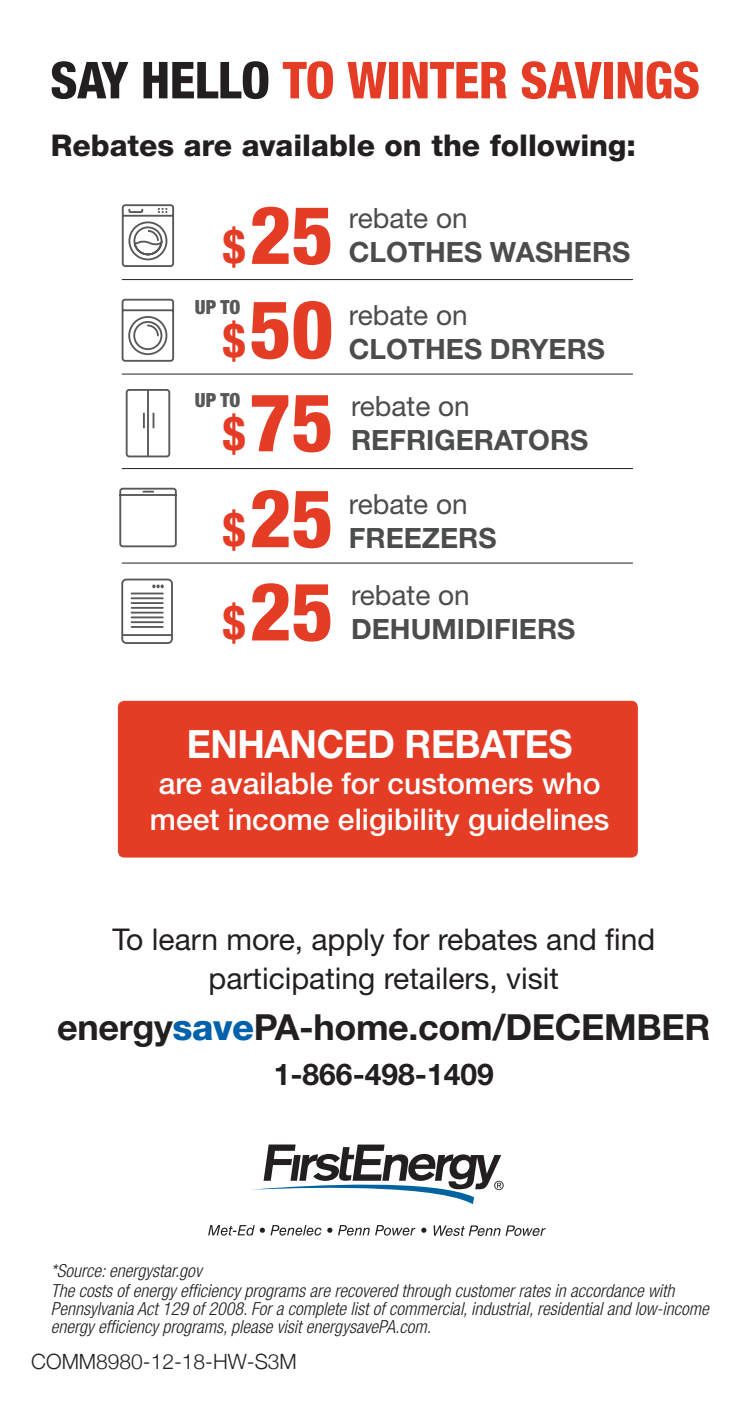
<style>
.page{position:relative;width:754px;height:1406px;background:#fff}
.page>*{position:absolute;margin:0;border:0;box-sizing:border-box;transform-origin:0 0}
.t1{font:800 condensed 80.7px "Helvetica Neue LT Std";color:#e53c25}
.t2{font:800 condensed 51px "Helvetica Neue";letter-spacing:-.01em;color:#e53c25}
.t3{font:700 39px "Helvetica Neue LT Std";letter-spacing:-.01em;color:#fff;scale:.95 1}
.t4{font:700 36px "Helvetica Neue LT Std";letter-spacing:-.01em;color:#231f20}
.t5{font:30px/39px "Helvetica Neue LT Std";color:#231f20;text-align:center}
.t6{font:500 30px/36px "Helvetica Neue LT Std";color:#fff}
.t7{font:800 30px "Helvetica Neue LT Std";color:#231f20}
.t8{font:700 30px "Helvetica Neue LT Std";color:#231f20}
.t9{font:700 27.9px "Helvetica Neue LT Std";color:#4b4c4d}
.t10{font:27.9px "Helvetica Neue LT Std";color:#4b4c4d}
.t11{font:300 21px "Helvetica Neue";color:#231f20}
.t12{font:900 condensed 19.5px "Helvetica Neue";color:#57585a}
.t13{font:italic 300 condensed 18px/18px "Helvetica Neue";color:#231f20}
.s1{color:#231f20}
.s2{font-weight:700;font-size:47.1px}
.s3{font-weight:800;color:#0161aa}
</style>
<div class="page">
<svg style="left:251px;top:1144px;width:252px;height:60px"></svg>
<svg style="left:208px;top:1225px;width:46px;height:11px"></svg>
<svg style="left:260px;top:1225px;width:61px;height:11px"></svg>
<svg style="left:327px;top:1228px;width:5px;height:5px"></svg>
<svg style="left:338px;top:1225px;width:31px;height:11px"></svg>
<svg style="left:375px;top:1225px;width:40px;height:11px"></svg>
<svg style="left:421px;top:1228px;width:5px;height:5px"></svg>
<svg style="left:433px;top:1225px;width:112px;height:11px"></svg>
<div style="left:118px;top:701px;width:519px;height:157px;background:#e53c25;border-radius:6px"></div>
<hr style="left:122px;top:279px;width:510px;height:1px;background:#231f20">
<hr style="left:122px;top:374px;width:510px;height:1px;background:#231f20">
<hr style="left:122px;top:468px;width:510px;height:1px;background:#231f20">
<hr style="left:122px;top:563px;width:510px;height:1px;background:#231f20">
<svg style="left:121px;top:204px;width:54px;height:63px"></svg>
<svg style="left:125px;top:389px;width:46px;height:69px"></svg>
<svg style="left:121px;top:298px;width:54px;height:64px"></svg>
<svg style="left:119px;top:487px;width:58px;height:61px"></svg>
<div style="left:121px;top:579px;width:52px;height:65px;border:2px solid #57585a;border-radius:4px"></div>
<hr style="left:131px;top:593px;width:32px;height:1px;background:#57585a">
<hr style="left:131px;top:621px;width:32px;height:2px;background:#57585a">
<hr style="left:131px;top:616px;width:32px;height:2px;background:#57585a">
<hr style="left:131px;top:612px;width:32px;height:2px;background:#57585a">
<hr style="left:131px;top:607px;width:32px;height:2px;background:#57585a">
<hr style="left:131px;top:602px;width:32px;height:2px;background:#57585a">
<hr style="left:131px;top:597px;width:32px;height:2px;background:#57585a">
<hr style="left:131px;top:626px;width:32px;height:2px;background:#57585a">
<svg style="left:152px;top:584px;width:12px;height:5px"></svg>
<hr style="left:122px;top:634px;width:50px;height:2px;background:#57585a">
<h2 class="t2" style="left:50px;top:49px;width:651px"><span class="s1">SAY HELLO</span> TO WINTER SAVINGS</h2>
<h3 class="t7" style="left:51px;top:128px;width:586px">Rebates are available on the following:</h3>
<h1 class="t1" style="left:223px;top:185px;width:112px"><span class="s2">$</span>25</h1>
<h3 class="t10" style="left:349px;top:202px;width:120px">rebate on</h3>
<h3 class="t9" style="left:349px;top:234px;width:283px">CLOTHES WASHERS</h3>
<p class="t12" style="left:195px;top:295px;width:47px">UP TO</p>
<h1 class="t1" style="left:223px;top:280px;width:112px"><span class="s2">$</span>50</h1>
<h3 class="t10" style="left:349px;top:299px;width:120px">rebate on</h3>
<h3 class="t9" style="left:349px;top:332px;width:257px">CLOTHES DRYERS</h3>
<p class="t12" style="left:195px;top:388px;width:47px">UP TO</p>
<h1 class="t1" style="left:223px;top:373px;width:112px"><span class="s2">$</span>75</h1>
<h3 class="t10" style="left:351px;top:390px;width:120px">rebate on</h3>
<h3 class="t9" style="left:351px;top:423px;width:239px">REFRIGERATORS</h3>
<h1 class="t1" style="left:223px;top:469px;width:112px"><span class="s2">$</span>25</h1>
<h3 class="t10" style="left:349px;top:488px;width:120px">rebate on</h3>
<h3 class="t9" style="left:349px;top:521px;width:149px">FREEZERS</h3>
<h1 class="t1" style="left:223px;top:562px;width:112px"><span class="s2">$</span>25</h1>
<h3 class="t10" style="left:351px;top:579px;width:120px">rebate on</h3>
<h3 class="t9" style="left:351px;top:612px;width:226px">DEHUMIDIFIERS</h3>
<h3 class="t3" style="left:187px;top:720px;width:407px">ENHANCED REBATES</h3>
<h3 class="t6" style="left:150px;top:765px;width:461px">are available for customers who meet income eligibility guidelines</h3>
<h3 class="t5" style="left:112px;top:919px;width:544px">To learn more, apply for rebates and find participating retailers, visit</h3>
<h3 class="t4" style="left:57px;top:1005px;width:654px">energy<span class="s3">save</span>PA-home.com/DECEMBER</h3>
<h3 class="t8" style="left:273px;top:1055px;width:222px">1-866-498-1409</h3>
<p class="t13" style="left:51px;top:1261px;width:152px">*Source: energystar.gov</p>
<p class="t13" style="left:51px;top:1281px;width:659px">The costs of energy efficiency programs are recovered through customer rates in accordance with<br>Pennsylvania Act 129 of 2008. For a complete list of commercial, industrial, residential and low-income energy efficiency programs, please visit energysavePA.com.</p>
<p class="t11" style="left:31px;top:1345px;width:267px">COMM8980-12-18-HW-S3M</p>
</div>
